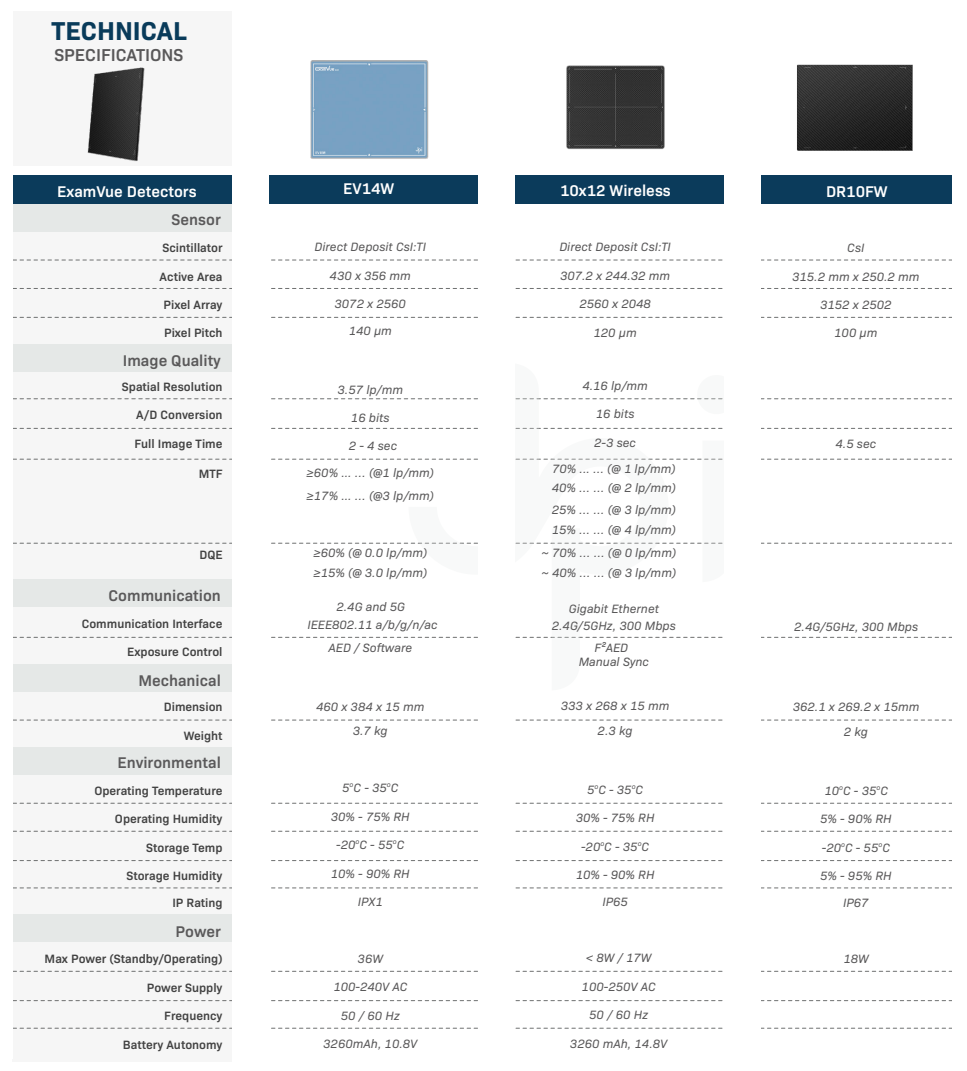
<style>
.page{position:relative;width:967px;height:1071px;background:#fff}
.page>*{position:absolute;margin:0;border:0;box-sizing:border-box;transform-origin:0 0}
.t1{font:700 26.25px "Bio Sans";color:#093b5a}
.t2{font:600 17.5px "Bio Sans";color:#595859}
.t3{font:600 15.75px "Bio Sans";color:#5a595a}
.t4{font:600 15.75px "Bio Sans";color:#fff}
.t5{font:italic 12.25px "Bio Sans";color:#595859}
.t6{font:600 12.25px "Bio Sans";color:#424242}
</style>
<div class="page">
<div style="left:13px;top:175px;width:953px;height:29px;background:#0b3b5b"></div>
<div style="left:13px;top:11px;width:219px;height:155px;background:#f6f6f6"></div>
<div style="left:13px;top:205px;width:219px;height:857px;background:#f6f6f6"></div>
<div style="left:0;top:205px;width:232px;height:27px;background:#e5e8e7"></div>
<div style="left:0;top:344px;width:232px;height:27px;background:#e5e8e7"></div>
<div style="left:0;top:579px;width:232px;height:27px;background:#e5e8e7"></div>
<div style="left:0;top:664px;width:232px;height:28px;background:#e5e8e7"></div>
<div style="left:0;top:747px;width:232px;height:27px;background:#e5e8e7"></div>
<div style="left:0;top:915px;width:232px;height:27px;background:#e5e8e7"></div>
<svg style="left:13px;top:260px;width:939px;height:1px"></svg>
<svg style="left:13px;top:288px;width:939px;height:1px"></svg>
<svg style="left:13px;top:428px;width:939px;height:1px"></svg>
<svg style="left:13px;top:637px;width:939px;height:1px"></svg>
<svg style="left:13px;top:720px;width:939px;height:1px"></svg>
<svg style="left:13px;top:803px;width:939px;height:1px"></svg>
<svg style="left:13px;top:831px;width:939px;height:1px"></svg>
<svg style="left:13px;top:860px;width:939px;height:1px"></svg>
<svg style="left:13px;top:887px;width:939px;height:1px"></svg>
<svg style="left:13px;top:971px;width:939px;height:1px"></svg>
<svg style="left:13px;top:1000px;width:939px;height:1px"></svg>
<svg style="left:13px;top:1028px;width:939px;height:1px"></svg>
<svg style="left:13px;top:317px;width:939px;height:1px"></svg>
<div style="left:952px;top:0;width:14px;height:1071px;background:#fff"></div>
<img style="left:87px;top:67px;width:58px;height:94px">
<img style="left:797px;top:64px;width:116px;height:87px">
<svg style="left:408px;top:427px;width:260px;height:211px"></svg>
<svg style="left:13px;top:398px;width:939px;height:2px"></svg>
<svg style="left:13px;top:441px;width:939px;height:141px"></svg>
<div style="left:0;top:0;width:13px;height:1059px;background:#fff"></div>
<div style="left:232px;top:0;width:36px;height:1071px;background:#fff"></div>
<div style="left:478px;top:0;width:36px;height:1071px;background:#fff"></div>
<div style="left:723px;top:0;width:36px;height:1071px;background:#fff"></div>
<img style="left:566px;top:65px;width:99px;height:84px">
<img style="left:310px;top:60px;width:119px;height:99px">
<p class="t1" style="left:52px;top:10px;width:136px">TECHNICAL</p>
<p class="t2" style="left:54px;top:41px;width:130px">SPECIFICATIONS</p>
<p class="t4" style="left:57px;top:180px;width:141px">ExamVue Detectors</p>
<p class="t4" style="left:343px;top:177px;width:53px">EV14W</p>
<p class="t4" style="left:560px;top:179px;width:112px">10x12 Wireless</p>
<p class="t4" style="left:825px;top:180px;width:63px">DR10FW</p>
<p class="t3" style="left:171px;top:208px;width:51px">Sensor</p>
<p class="t6" style="left:162px;top:239px;width:62px">Scintillator</p>
<p class="t5" style="left:314px;top:238px;width:113px">Direct Deposit CsI:TI</p>
<p class="t5" style="left:559px;top:238px;width:113px">Direct Deposit CsI:TI</p>
<p class="t5" style="left:846px;top:239px;width:19px">CsI</p>
<p class="t6" style="left:159px;top:267px;width:64px">Active Area</p>
<p class="t5" style="left:329px;top:266px;width:83px">430 x 356 mm</p>
<p class="t5" style="left:559px;top:266px;width:112px">307.2 x 244.32 mm</p>
<p class="t5" style="left:791px;top:267px;width:129px">315.2 mm x 250.2 mm</p>
<p class="t6" style="left:163px;top:296px;width:60px">Pixel Array</p>
<p class="t6" style="left:164px;top:324px;width:60px">Pixel Pitch</p>
<p class="t5" style="left:334px;top:295px;width:73px">3072 x 2560</p>
<p class="t5" style="left:348px;top:322px;width:45px">140 μm</p>
<p class="t5" style="left:579px;top:295px;width:73px">2560 x 2048</p>
<p class="t5" style="left:593px;top:323px;width:45px">120 μm</p>
<p class="t5" style="left:819px;top:296px;width:73px">3152 x 2502</p>
<p class="t5" style="left:833px;top:324px;width:45px">100 μm</p>
<p class="t3" style="left:123px;top:349px;width:99px">Image Quality</p>
<p class="t6" style="left:122px;top:377px;width:102px">Spatial Resolution</p>
<p class="t5" style="left:337px;top:380px;width:67px">3.57 lp/mm</p>
<p class="t5" style="left:582px;top:377px;width:67px">4.16 lp/mm</p>
<p class="t6" style="left:136px;top:406px;width:88px">A/D Conversion</p>
<p class="t5" style="left:351px;top:409px;width:40px">16 bits</p>
<p class="t5" style="left:595px;top:405px;width:40px">16 bits</p>
<p class="t6" style="left:134px;top:434px;width:90px">Full Image Time</p>
<p class="t5" style="left:349px;top:436px;width:50px">2 - 4 sec</p>
<p class="t5" style="left:594px;top:434px;width:43px">2-3 sec</p>
<p class="t5" style="left:835px;top:434px;width:42px">4.5 sec</p>
<p class="t6" style="left:199px;top:465px;width:25px">MTF</p>
<p class="t5" style="left:306px;top:463px;width:129px">≥60% ... … (@1 lp/mm)</p>
<p class="t5" style="left:306px;top:486px;width:129px">≥17% ... … (@3 lp/mm)</p>
<p class="t5" style="left:552px;top:460px;width:125px">70% ... … (@ 1 lp/mm)</p>
<p class="t5" style="left:551px;top:500px;width:126px">25% … … (@ 3 lp/mm)</p>
<p class="t5" style="left:551px;top:479px;width:126px">40% … … (@ 2 lp/mm)</p>
<p class="t5" style="left:551px;top:521px;width:126px">15% … … (@ 4 lp/mm)</p>
<p class="t6" style="left:199px;top:546px;width:25px">DQE</p>
<p class="t5" style="left:313px;top:544px;width:115px">≥60% (@ 0.0 lp/mm)</p>
<p class="t5" style="left:541px;top:544px;width:136px">~ 70% … … (@ 0 lp/mm)</p>
<p class="t5" style="left:313px;top:564px;width:115px">≥15% (@ 3.0 lp/mm)</p>
<p class="t5" style="left:541px;top:564px;width:136px">~ 40% … … (@ 3 lp/mm)</p>
<p class="t3" style="left:108px;top:584px;width:114px">Communication</p>
<p class="t6" style="left:82px;top:614px;width:142px">Communication Interface</p>
<p class="t6" style="left:127px;top:643px;width:97px">Exposure Control</p>
<p class="t5" style="left:336px;top:598px;width:70px">2.4G and 5G</p>
<p class="t5" style="left:307px;top:616px;width:131px">IEEE802.11 a/b/g/n/ac</p>
<p class="t5" style="left:328px;top:639px;width:85px">AED / Software</p>
<p class="t5" style="left:568px;top:599px;width:92px">Gigabit Ethernet</p>
<p class="t5" style="left:594px;top:638px;width:35px">F²AED</p>
<p class="t5" style="left:551px;top:617px;width:125px">2.4G/5GHz, 300 Mbps</p>
<p class="t5" style="left:578px;top:653px;width:72px">Manual Sync</p>
<p class="t5" style="left:793px;top:618px;width:125px">2.4G/5GHz, 300 Mbps</p>
<p class="t3" style="left:138px;top:669px;width:84px">Mechanical</p>
<p class="t6" style="left:164px;top:698px;width:60px">Dimension</p>
<p class="t5" style="left:316px;top:697px;width:110px">460 x 384 x 15 mm</p>
<p class="t5" style="left:560px;top:697px;width:110px">333 x 268 x 15 mm</p>
<p class="t5" style="left:792px;top:698px;width:128px">362.1 x 269.2 x 15mm</p>
<p class="t6" style="left:184px;top:726px;width:40px">Weight</p>
<p class="t5" style="left:352px;top:722px;width:36px">3.7 kg</p>
<p class="t5" style="left:597px;top:722px;width:36px">2.3 kg</p>
<p class="t5" style="left:843px;top:723px;width:26px">2 kg</p>
<p class="t3" style="left:117px;top:751px;width:105px">Environmental</p>
<p class="t6" style="left:94px;top:781px;width:130px">Operating Temperature</p>
<p class="t6" style="left:115px;top:810px;width:109px">Operating Humidity</p>
<p class="t5" style="left:342px;top:779px;width:58px">5<sup>o</sup>C - 35<sup>o</sup>C</p>
<p class="t5" style="left:331px;top:808px;width:80px">30% - 75% RH</p>
<p class="t5" style="left:587px;top:781px;width:58px">5<sup>o</sup>C - 35<sup>o</sup>C</p>
<p class="t5" style="left:575px;top:809px;width:80px">30% - 75% RH</p>
<p class="t5" style="left:824px;top:782px;width:65px">10<sup>o</sup>C - 35<sup>o</sup>C</p>
<p class="t5" style="left:819px;top:810px;width:73px">5% - 90% RH</p>
<p class="t6" style="left:146px;top:838px;width:78px">Storage Temp</p>
<p class="t6" style="left:126px;top:867px;width:98px">Storage Humidity</p>
<p class="t6" style="left:172px;top:893px;width:52px">IP Rating</p>
<p class="t5" style="left:336px;top:836px;width:70px">-20<sup>o</sup>C - 55<sup>o</sup>C</p>
<p class="t5" style="left:331px;top:864px;width:80px">10% - 90% RH</p>
<p class="t5" style="left:358px;top:893px;width:26px">IPX1</p>
<p class="t5" style="left:581px;top:838px;width:70px">-20<sup>o</sup>C - 35<sup>o</sup>C</p>
<p class="t5" style="left:575px;top:866px;width:80px">10% - 90% RH</p>
<p class="t5" style="left:602px;top:893px;width:27px">IP65</p>
<p class="t5" style="left:821px;top:839px;width:70px">-20<sup>o</sup>C - 55<sup>o</sup>C</p>
<p class="t5" style="left:819px;top:867px;width:73px">5% - 95% RH</p>
<p class="t5" style="left:842px;top:894px;width:27px">IP67</p>
<p class="t3" style="left:175px;top:919px;width:47px">Power</p>
<p class="t6" style="left:45px;top:950px;width:179px">Max Power (Standby/Operating)</p>
<p class="t5" style="left:357px;top:949px;width:27px">36W</p>
<p class="t6" style="left:147px;top:978px;width:77px">Power Supply</p>
<p class="t5" style="left:333px;top:978px;width:75px">100-240V AC</p>
<p class="t6" style="left:164px;top:1007px;width:60px">Frequency</p>
<p class="t6" style="left:123px;top:1035px;width:101px">Battery Autonomy</p>
<p class="t5" style="left:341px;top:1006px;width:60px">50 / 60 Hz</p>
<p class="t5" style="left:323px;top:1035px;width:96px">3260mAh, 10.8V</p>
<p class="t5" style="left:585px;top:949px;width:67px">&lt; 8W / 17W</p>
<p class="t5" style="left:581px;top:978px;width:75px">100-250V AC</p>
<p class="t5" style="left:589px;top:1006px;width:60px">50 / 60 Hz</p>
<p class="t5" style="left:569px;top:1034px;width:99px">3260 mAh, 14.8V</p>
<p class="t5" style="left:843px;top:950px;width:27px">18W</p>
</div>
